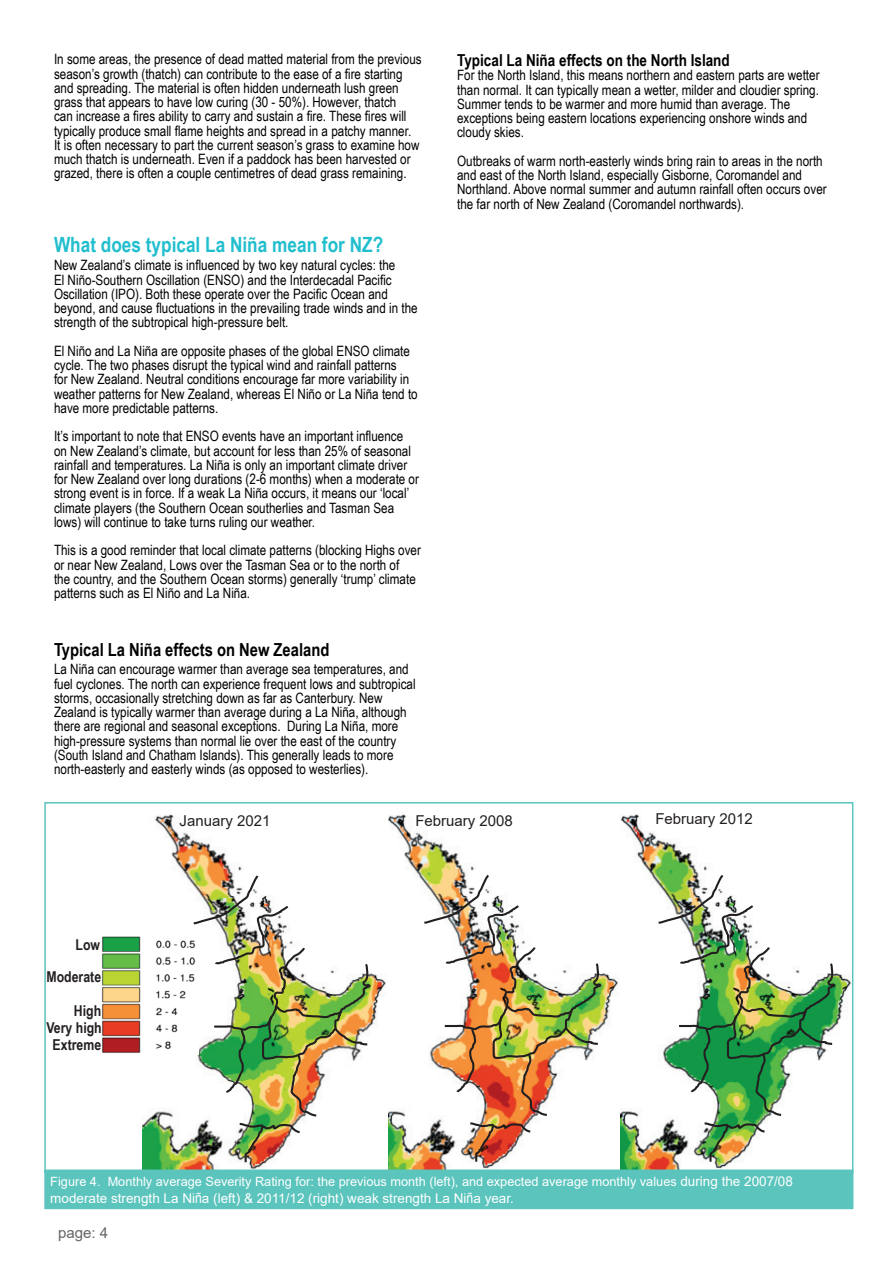
<style>
.page{position:relative;width:893px;height:1263px;background:#fff}
.page>*{position:absolute;margin:0;border:0;box-sizing:border-box;transform-origin:0 0}
.t1{font:700 21px "Arial Narrow";color:#21bece}
.t2{font:700 18px "Arial Narrow";color:#000}
.t3{font:700 16.5px "Arial Narrow";color:#000}
.t4{font:15px "Arial";color:#231f20}
.t5{font:700 15px/16.8px "Arial Narrow";color:#231f20;text-align:right}
.t6{font:15px "Arial";color:#656568}
.t7{font:14.25px/14.2px "Arial Narrow";color:#000}
.t8{font:13.5px "Arial";color:#fff}
.t9{font:12.75px "Arial";color:#fff}
.s1{font-size:13.5px}
.s2{font-family:"Arial Narrow";font-size:15px}
</style>
<div class="page">
<img style="left:388px;top:814px;width:463px;height:355px">
<img style="left:143px;top:814px;width:243px;height:355px">
<img style="left:102px;top:930px;width:90px;height:125px">
<div style="left:44px;top:1169px;width:809px;height:40px;background:#5ac4bd;border:2px solid #5ac4bd"></div>
<svg style="left:422px;top:872px;width:182px;height:292px"></svg>
<svg style="left:192px;top:873px;width:182px;height:291px"></svg>
<svg style="left:656px;top:872px;width:183px;height:292px"></svg>
<p class="t7" style="left:54px;top:52px;width:369px">In some areas, the presence of dead matted material from the previous season’s growth (thatch) can contribute to the ease of a fire starting and spreading. The material is often hidden underneath lush green grass that appears to have low curing (30 - 50%). However, thatch<br>can increase a fires ability to carry and sustain a fire. These fires will typically produce small flame heights and spread in a patchy manner.<br>It is often necessary to part the current season’s grass to examine how much thatch is underneath. Even if a paddock has been harvested or grazed, there is often a couple centimetres of dead grass remaining.</p>
<h1 class="t1" style="left:54px;top:229px;width:331px">What does typical La Niña mean for NZ?</h1>
<p class="t7" style="left:54px;top:258px;width:365px">New Zealand’s climate is influenced by two key natural cycles: the<br>El Niño-Southern Oscillation (ENSO) and the Interdecadal Pacific Oscillation (IPO). Both these operate over the Pacific Ocean and beyond, and cause fluctuations in the prevailing trade winds and in the strength of the subtropical high-pressure belt.</p>
<p class="t7" style="left:54px;top:343px;width:365px">El Niño and La Niña are opposite phases of the global ENSO climate cycle. The two phases disrupt the typical wind and rainfall patterns<br>for New Zealand. Neutral conditions encourage far more variability in weather patterns for New Zealand, whereas El Niño or La Niña tend to have more predictable patterns.</p>
<p class="t7" style="left:54px;top:429px;width:367px">It’s important to note that ENSO events have an important influence on New Zealand’s climate, but account for less than 25% of seasonal rainfall and temperatures. La Niña is only an important climate driver for New Zealand over long durations (2-6 months) when a moderate or strong event is in force. If a weak La Niña occurs, it means our ‘local’ climate players (the Southern Ocean southerlies and Tasman Sea lows) will continue to take turns ruling our weather.</p>
<p class="t7" style="left:54px;top:543px;width:368px">This is a good reminder that local climate patterns (blocking Highs over or near New Zealand, Lows over the Tasman Sea or to the north of<br>the country, and the Southern Ocean storms) generally ‘trump’ climate patterns such as El Niño and La Niña.</p>
<p class="t2" style="left:54px;top:636px;width:277px">Typical La Niña effects on New Zealand</p>
<p class="t7" style="left:54px;top:662px;width:363px">La Niña can encourage warmer than average sea temperatures, and fuel cyclones. The north can experience frequent lows and subtropical storms, occasionally stretching down as far as Canterbury. New Zealand is typically warmer than average during a La Niña, although there are regional and seasonal exceptions. During La Niña, more high-pressure systems than normal lie over the east of the country (South Island and Chatham Islands). This generally leads to more north-easterly and easterly winds (as opposed to westerlies).</p>
<p class="t3" style="left:457px;top:48px;width:274px">Typical La Niña effects on the North Island</p>
<p class="t7" style="left:457px;top:68px;width:364px">For the North Island, this means northern and eastern parts are wetter than normal. It can typically mean a wetter, milder and cloudier spring.<br>Summer tends to be warmer and more humid than average. The exceptions being eastern locations experiencing onshore winds and cloudy skies.</p>
<p class="t7" style="left:457px;top:153px;width:371px">Outbreaks of warm north-easterly winds bring rain to areas in the north and east of the North Island, especially Gisborne, Coromandel and Northland. Above normal summer and autumn rainfall often occurs over the far north of New Zealand (Coromandel northwards).</p>
<p class="t5" style="left:47px;top:928px;width:56px;line-height:32px">Low<br>Moderate</p>
<p class="t5" style="left:46px;top:1002px;width:57px">High<br>Very high<br>Extreme</p>
<p class="t4" style="left:180px;top:810px;width:92px">January 2021</p>
<p class="t4" style="left:415px;top:810px;width:99px">February 2008</p>
<p class="t4" style="left:655px;top:808px;width:99px">February 2012</p>
<p class="t9" style="left:50px;top:1173px;width:744px">Figure 4. Monthly average Severity Rating for: the previous month (left), and expected average monthly values <span class="s1">during the 2007/08</span></p>
<p class="t8" style="left:50px;top:1188px;width:465px">moderate strength La Ni<span class="s2">ñ</span>a (left) &amp; 2011/12 (right) weak strength La Ni<span class="s2">ñ</span>a year.</p>
<p class="t6" style="left:58px;top:1222px;width:52px">page: 4</p>
</div>
